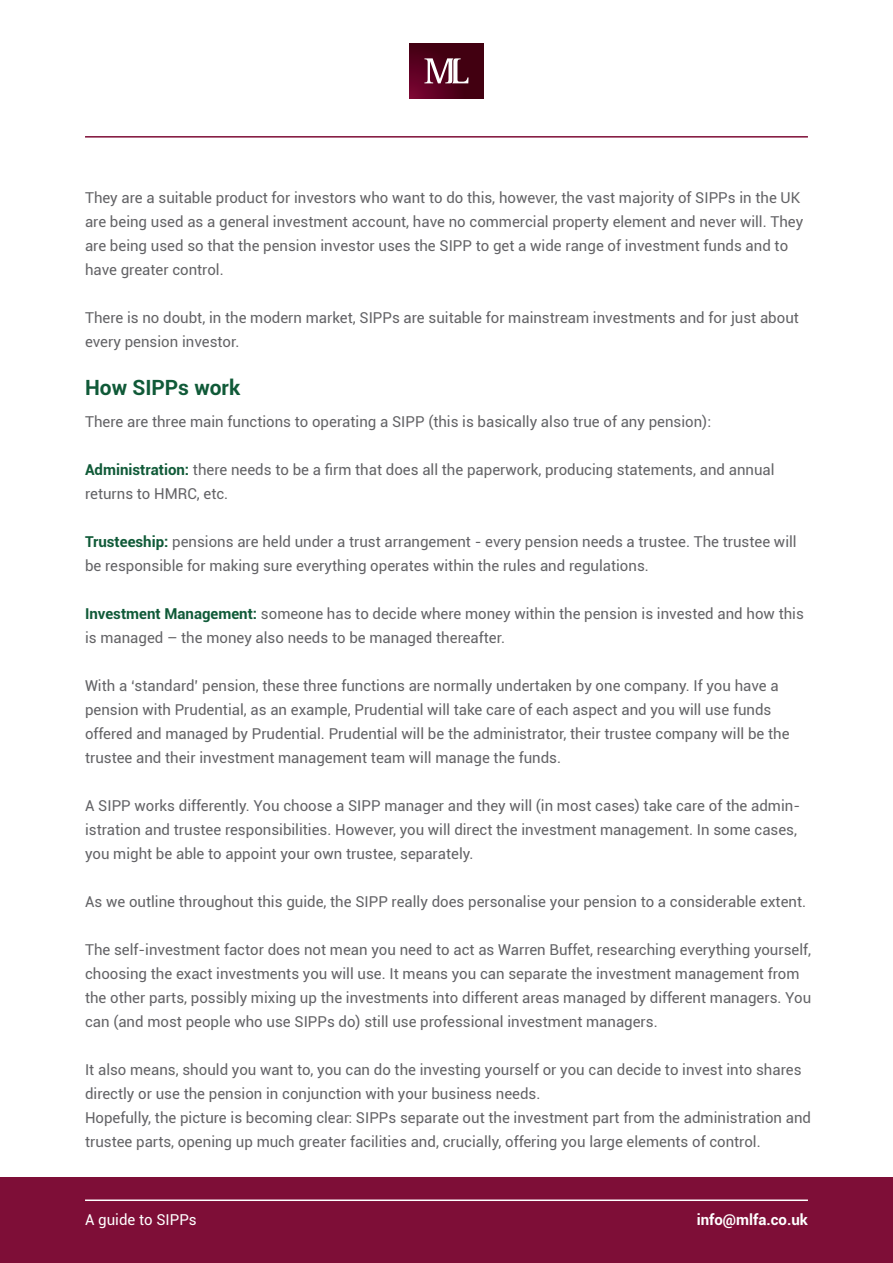
<style>
.page{position:relative;width:893px;height:1263px;background:#fff}
.page>*{position:absolute;margin:0;border:0;box-sizing:border-box;transform-origin:0 0}
.t1{font:700 21px "Roboto";color:#105a38}
.t2{font:15px/24px "Roboto";color:#636366}
.t3{font:700 15px "Roboto";color:#fff}
.t4{font:15px "Roboto";color:#fff}
.s1{font-weight:700;color:#105a38}
</style>
<div class="page">
<div style="left:0;top:1177px;width:893px;height:86px;background:#7e0e37"></div>
<hr style="left:85px;top:1199px;width:723px;height:2px;background:#fff">
<hr style="left:85px;top:136px;width:723px;height:2px;background:#7e0e37">
<svg style="left:410px;top:44px;width:73px;height:54px"></svg>
<svg style="left:424px;top:58px;width:45px;height:25px"></svg>
<p class="t2" style="left:85px;top:185px;width:720px">They are a suitable product for investors who want to do this, however, the vast majority of SIPPs in the UK are being used as a general investment account, have no commercial property element and never will. They are being used so that the pension investor uses the SIPP to get a wide range of investment funds and to have greater control.</p>
<p class="t2" style="left:85px;top:305px;width:715px">There is no doubt, in the modern market, SIPPs are suitable for mainstream investments and for just about every pension investor.</p>
<h1 class="t1" style="left:85px;top:372px;width:157px">How SIPPs work</h1>
<p class="t2" style="left:85px;top:409px;width:628px">There are three main functions to operating a SIPP (this is basically also true of any pension):</p>
<p class="t2" style="left:85px;top:457px;width:691px"><span class="s1">Administration:</span> there needs to be a firm that does all the paperwork, producing statements, and annual returns to HMRC, etc.</p>
<p class="t2" style="left:85px;top:529px;width:713px"><span class="s1">Trusteeship:</span> pensions are held under a trust arrangement - every pension needs a trustee. The trustee will be responsible for making sure everything operates within the rules and regulations.</p>
<p class="t2" style="left:85px;top:601px;width:720px"><span class="s1">Investment Management:</span> someone has to decide where money within the pension is invested and how this is managed – the money also needs to be managed thereafter.</p>
<p class="t2" style="left:85px;top:673px;width:706px">With a ‘standard’ pension, these three functions are normally undertaken by one company. If you have a pension with Prudential, as an example, Prudential will take care of each aspect and you will use funds offered and managed by Prudential. Prudential will be the administrator, their trustee company will be the trustee and their investment management team will manage the funds.</p>
<p class="t2" style="left:85px;top:793px;width:717px">A SIPP works differently. You choose a SIPP manager and they will (in most cases) take care of the admin&shy;istration and trustee responsibilities. However, you will direct the investment management. In some cases, you might be able to appoint your own trustee, separately.</p>
<p class="t2" style="left:85px;top:889px;width:723px">As we outline throughout this guide, the SIPP really does personalise your pension to a considerable extent.</p>
<p class="t2" style="left:85px;top:937px;width:728px">The self-investment factor does not mean you need to act as Warren Buffet, researching everything yourself, choosing the exact investments you will use. It means you can separate the investment management from the other parts, possibly mixing up the investments into different areas managed by different managers. You can (and most people who use SIPPs do) still use professional investment managers.</p>
<p class="t2" style="left:85px;top:1057px;width:728px">It also means, should you want to, you can do the investing yourself or you can decide to invest into shares directly or use the pension in conjunction with your business needs.<br>Hopefully, the picture is becoming clear: SIPPs separate out the investment part from the administration and trustee parts, opening up much greater facilities and, crucially, offering you large elements of control.</p>
<p class="t4" style="left:85px;top:1209px;width:113px">A guide to SIPPs</p>
<p class="t3" style="left:697px;top:1209px;width:113px">info@mlfa.co.uk</p>
</div>
